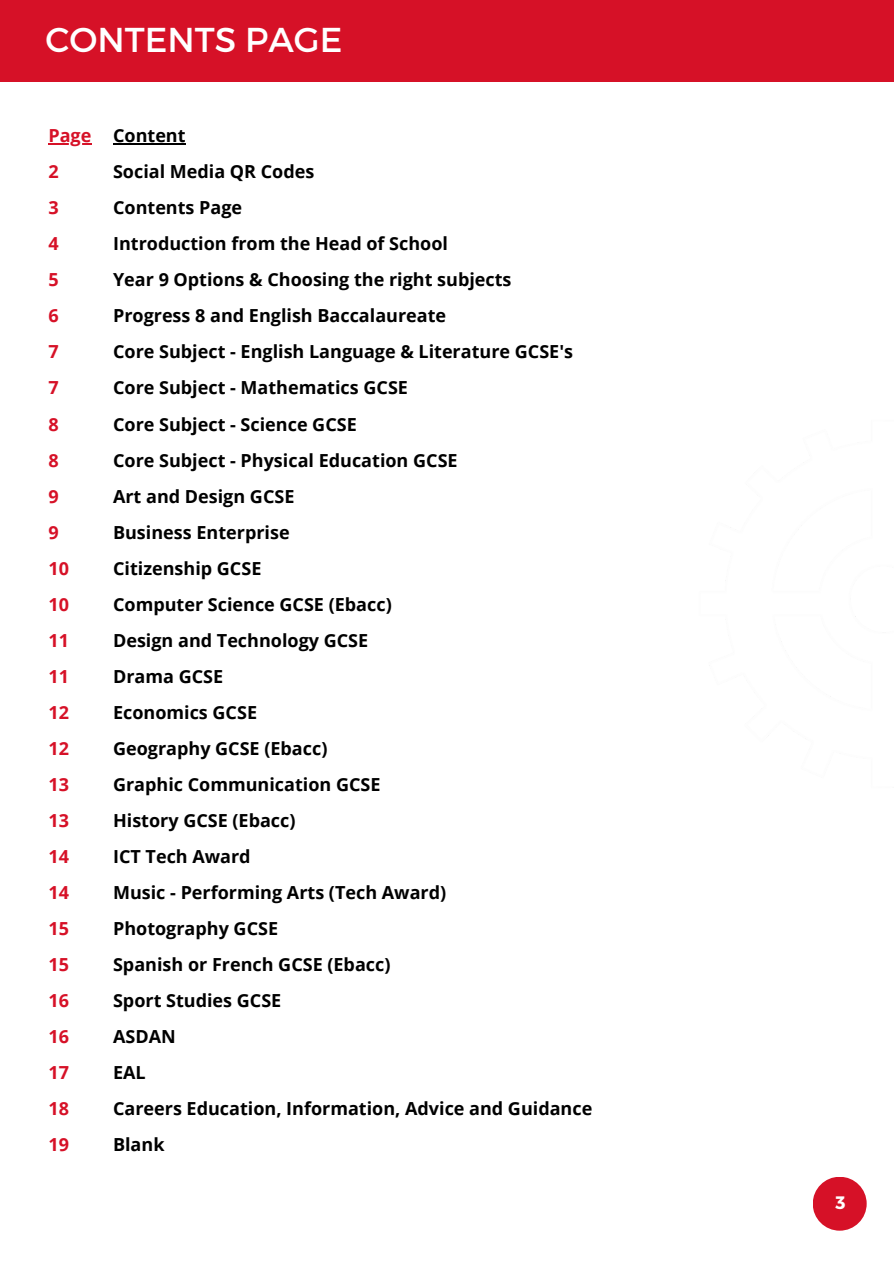
<style>
.page{position:relative;width:894px;height:1264px;background:#fff}
.page>*{position:absolute;margin:0;border:0;box-sizing:border-box;transform-origin:0 0}
.t1{font:34.5px "Montserrat";color:#fff}
.t2{font:700 18px "Open Sans";color:#000}
.t3{font:700 18px "Open Sans";color:#d61127}
.t4{font:700 18px "Montserrat";color:#fff}
</style>
<div class="page">
<div style="left:0;top:0;width:893px;height:81px;background:#d61127"></div>
<hr style="left:113px;top:143px;width:73px;height:2px;background:#000">
<hr style="left:48px;top:143px;width:43px;height:2px;background:#d61127">
<div style="left:812px;top:1176px;width:54px;height:54px;background:#d61127;border-radius:50%"></div>
<h1 class="t1" style="left:46px;top:18px;width:298px">CONTENTS PAGE</h1>
<p class="t3" style="left:48px;top:123px;width:44px">Page</p>
<p class="t3" style="left:48px;top:159px;width:12px">2</p>
<p class="t3" style="left:48px;top:195px;width:12px">3</p>
<p class="t3" style="left:48px;top:231px;width:12px">4</p>
<p class="t3" style="left:48px;top:267px;width:12px">5</p>
<p class="t3" style="left:48px;top:303px;width:12px">6</p>
<p class="t3" style="left:48px;top:339px;width:12px">7</p>
<p class="t3" style="left:48px;top:375px;width:12px">7</p>
<p class="t3" style="left:48px;top:411px;width:12px">8</p>
<p class="t3" style="left:48px;top:447px;width:12px">8</p>
<p class="t3" style="left:48px;top:483px;width:12px">9</p>
<p class="t3" style="left:48px;top:519px;width:12px">9</p>
<p class="t3" style="left:48px;top:555px;width:22px">10</p>
<p class="t3" style="left:48px;top:591px;width:22px">10</p>
<p class="t3" style="left:48px;top:627px;width:22px">11</p>
<p class="t3" style="left:48px;top:663px;width:22px">11</p>
<p class="t3" style="left:48px;top:699px;width:22px">12</p>
<p class="t3" style="left:48px;top:735px;width:22px">12</p>
<p class="t3" style="left:48px;top:771px;width:22px">13</p>
<p class="t3" style="left:48px;top:807px;width:22px">13</p>
<p class="t3" style="left:48px;top:843px;width:22px">14</p>
<p class="t3" style="left:48px;top:879px;width:22px">14</p>
<p class="t3" style="left:48px;top:915px;width:22px">15</p>
<p class="t3" style="left:48px;top:951px;width:22px">15</p>
<p class="t3" style="left:48px;top:987px;width:22px">16</p>
<h2 class="t3" style="left:48px;top:1023px;width:22px">16</h2>
<h2 class="t3" style="left:48px;top:1059px;width:22px">17</h2>
<p class="t3" style="left:48px;top:1095px;width:22px">18</p>
<p class="t3" style="left:48px;top:1131px;width:22px">19</p>
<p class="t2" style="left:113px;top:123px;width:74px">Content</p>
<p class="t2" style="left:113px;top:159px;width:203px">Social Media QR Codes</p>
<p class="t2" style="left:113px;top:195px;width:131px">Contents Page</p>
<p class="t2" style="left:113px;top:231px;width:336px">Introduction from the Head of School</p>
<p class="t2" style="left:113px;top:267px;width:400px">Year 9 Options &amp; Choosing the right subjects</p>
<p class="t2" style="left:113px;top:303px;width:334px">Progress 8 and English Baccalaureate</p>
<p class="t2" style="left:113px;top:339px;width:461px">Core Subject - English Language &amp; Literature GCSE's</p>
<p class="t2" style="left:113px;top:375px;width:296px">Core Subject - Mathematics GCSE</p>
<p class="t2" style="left:113px;top:411px;width:245px">Core Subject - Science GCSE</p>
<p class="t2" style="left:113px;top:447px;width:346px">Core Subject - Physical Education GCSE</p>
<p class="t2" style="left:113px;top:483px;width:183px">Art and Design GCSE</p>
<p class="t2" style="left:113px;top:519px;width:178px">Business Enterprise</p>
<p class="t2" style="left:113px;top:555px;width:150px">Citizenship GCSE</p>
<p class="t2" style="left:113px;top:591px;width:280px">Computer Science GCSE (Ebacc)</p>
<p class="t2" style="left:113px;top:627px;width:256px">Design and Technology GCSE</p>
<p class="t2" style="left:113px;top:663px;width:112px">Drama GCSE</p>
<p class="t2" style="left:113px;top:699px;width:145px">Economics GCSE</p>
<p class="t2" style="left:113px;top:735px;width:216px">Geography GCSE (Ebacc)</p>
<p class="t2" style="left:113px;top:771px;width:269px">Graphic Communication GCSE</p>
<p class="t2" style="left:113px;top:807px;width:184px">History GCSE (Ebacc)</p>
<p class="t2" style="left:113px;top:843px;width:139px">ICT Tech Award</p>
<p class="t2" style="left:113px;top:879px;width:334px">Music - Performing Arts (Tech Award)</p>
<p class="t2" style="left:113px;top:915px;width:166px">Photography GCSE</p>
<p class="t2" style="left:113px;top:951px;width:279px">Spanish or French GCSE (Ebacc)</p>
<p class="t2" style="left:113px;top:987px;width:170px">Sport Studies GCSE</p>
<p class="t2" style="left:113px;top:1023px;width:64px">ASDAN</p>
<p class="t2" style="left:113px;top:1059px;width:34px">EAL</p>
<p class="t2" style="left:113px;top:1095px;width:480px">Careers Education, Information, Advice and Guidance</p>
<p class="t2" style="left:113px;top:1131px;width:53px">Blank</p>
<p class="t4" style="left:835px;top:1191px;width:12px">3</p>
</div>
